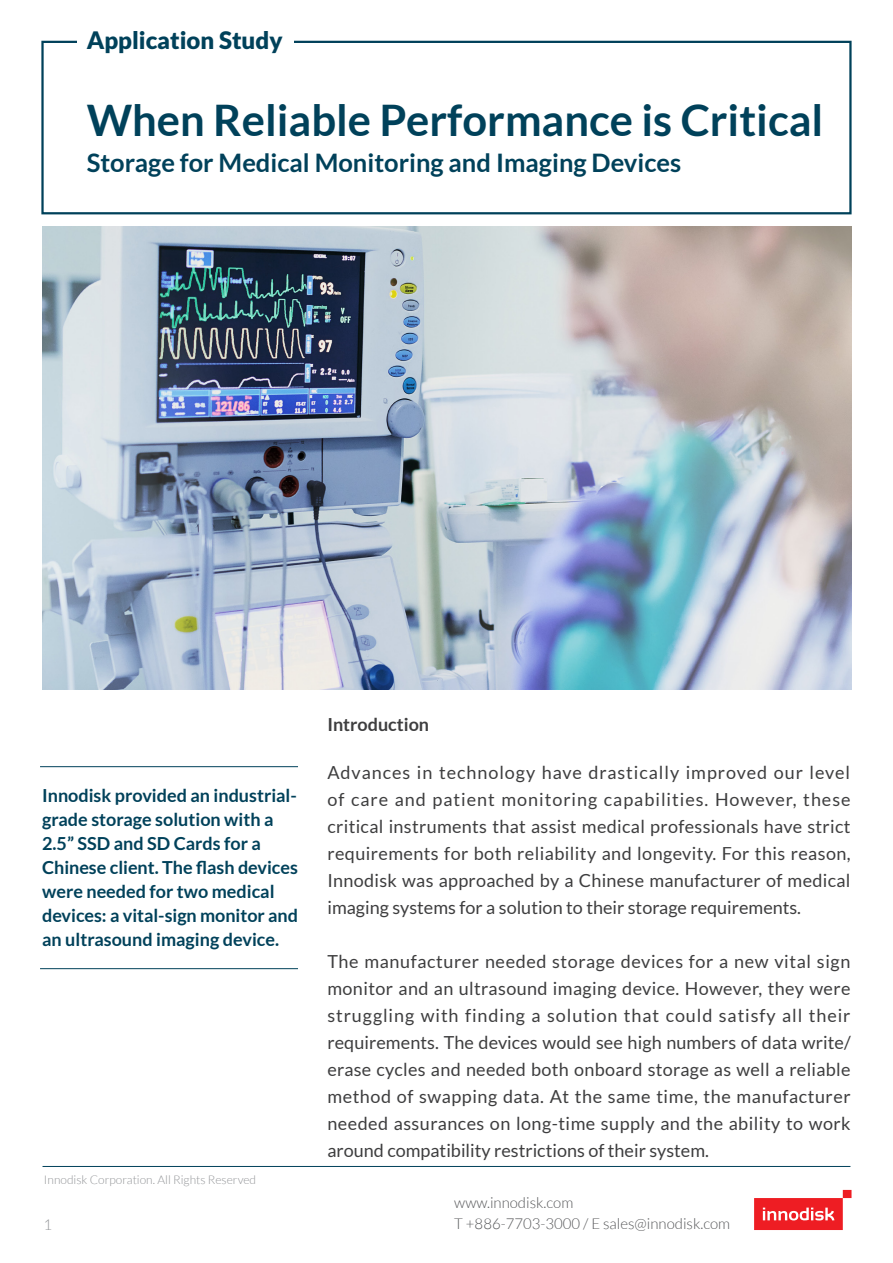
<style>
.page{position:relative;width:893px;height:1263px;background:#fff}
.page>*{position:absolute;margin:0;border:0;box-sizing:border-box;transform-origin:0 0}
.t1{font:700 43.5px "Lato";color:#00415a}
.t2{font:700 25.5px "Lato";color:#00415a}
.t3{font:900 24px "Lato";color:#00415a}
.t4{font:18px/27px "Lato";color:#3e3e3f;text-align:justify}
.t5{font:700 18px/24px "Lato";color:#00415a}
.t6{font:700 18px "Lato";color:#3e3e3f}
.t7{font:300 15px/21px "Lato";color:#57585a}
.t8{font:300 15px "Lato";color:#939598}
.t9{font:300 12px "Lato";color:#939598}
</style>
<div class="page">
<hr style="left:43px;top:1166px;width:807px;height:1px;background:#00415a">
<svg style="left:754px;top:1190px;width:97px;height:40px"></svg>
<div style="left:41px;top:41px;width:811px;height:173px;border:2px solid #00415a"></div>
<div style="left:77px;top:13px;width:216px;height:53px;background:#fff"></div>
<img style="left:43px;top:226px;width:809px;height:464px">
<hr style="left:40px;top:766px;width:258px;height:1px;background:#00415a">
<hr style="left:40px;top:968px;width:258px;height:1px;background:#00415a">
<p class="t3" style="left:87px;top:26px;width:197px">Application Study</p>
<p class="t1" style="left:87px;top:95px;width:738px">When Reliable Performance is Critical</p>
<p class="t2" style="left:87px;top:148px;width:596px">Storage for Medical Monitoring and Imaging Devices</p>
<p class="t5" style="left:42px;top:783px;width:257px">Innodisk provided an industrial&shy;grade storage solution with a<br>2.5” SSD and SD Cards for a<br>Chinese client. The flash devices were needed for two medical devices: a vital-sign monitor and an ultrasound imaging device.</p>
<p class="t9" style="left:44px;top:1173px;width:214px">Innodisk Corporation. All Rights Reserved</p>
<p class="t8" style="left:44px;top:1217px;width:10px">1</p>
<p class="t6" style="left:327px;top:714px;width:103px">Introduction</p>
<p class="t4" style="left:327px;top:759px;width:525px">Advances in technology have drastically improved our level of care and patient monitoring capabilities. However, these critical instruments that assist medical professionals have strict requirements for both reliability and longevity. For this reason, Innodisk was approached by a Chinese manufacturer of medical imaging systems for a solution to their storage requirements.</p>
<p class="t4" style="left:327px;top:948px;width:525px">The manufacturer needed storage devices for a new vital sign monitor and an ultrasound imaging device. However, they were struggling with finding a solution that could satisfy all their requirements. The devices would see high numbers of data write/ erase cycles and needed both onboard storage as well a reliable method of swapping data. At the same time, the manufacturer needed assurances on long-time supply and the ability to work around compatibility restrictions of their system.</p>
<p class="t7" style="left:454px;top:1192px;width:277px">www.innodisk.com<br>T +886-7703-3000 / E sales@innodisk.com</p>
</div>
